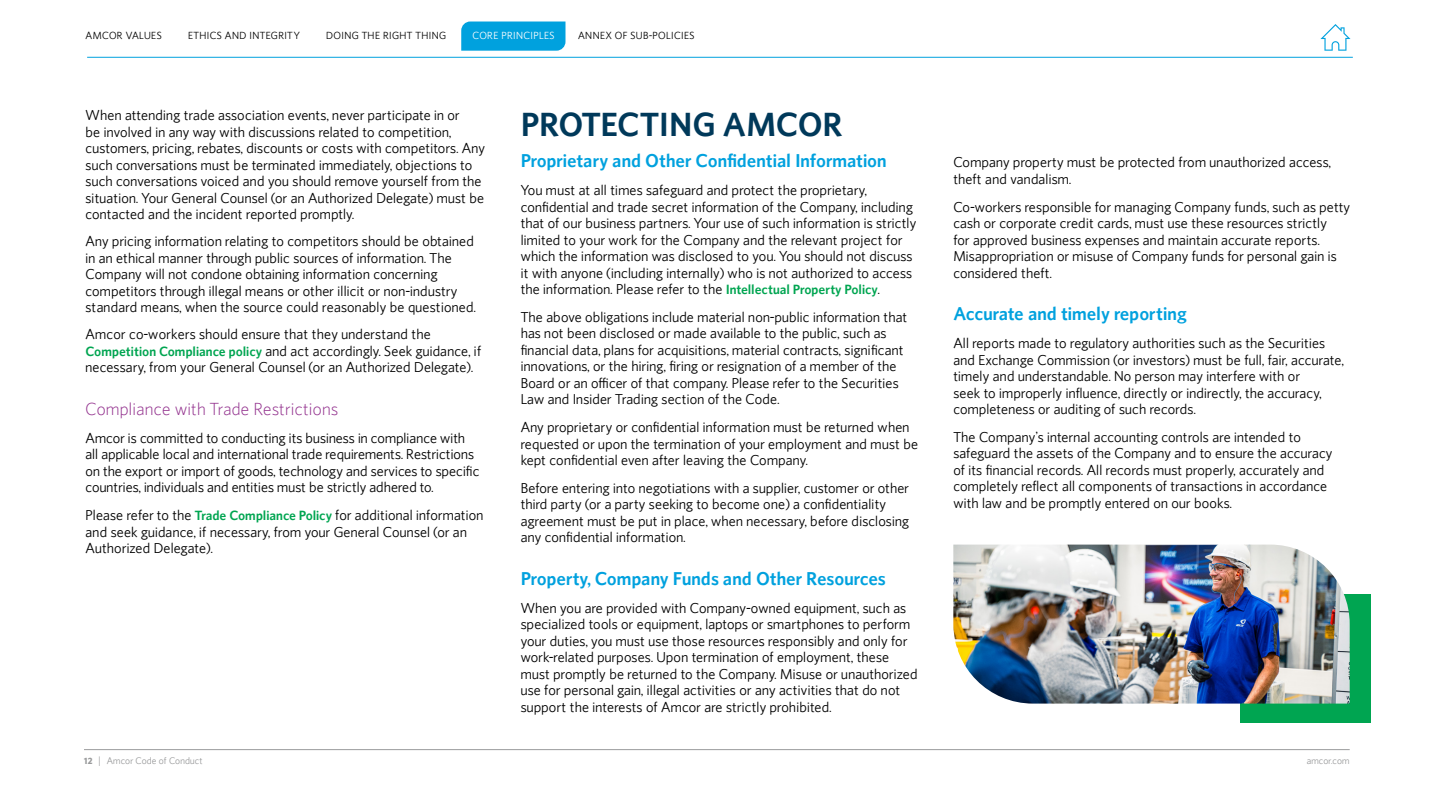
<style>
.page{position:relative;width:1440px;height:810px;background:#fff}
.page>*{position:absolute;margin:0;border:0;box-sizing:border-box;transform-origin:0 0}
.t1{font:600 33.75px "Amcor Pro";letter-spacing:-.01em;color:#00395a}
.t2{font:600 18.75px "Amcor Pro";color:#00a1de}
.t3{font:300 16.5px "Amcor Pro";color:#93328e}
.t4{font:13.5px/16.5px "Amcor Pro";color:#000}
.t5{font:9.75px "Amcor Pro";letter-spacing:.02em;color:#000}
.t6{font:9.75px "Amcor Pro";letter-spacing:.02em;color:#fff}
.t7{font:9px "Amcor Pro";color:#9a9b9c}
.s1{font-weight:600;color:#00a551}
.s2{font-weight:700}
</style>
<div class="page">
<hr style="left:87px;top:57px;width:1266px;height:1px;background:#00a1de">
<hr style="left:84px;top:749px;width:1266px;height:1px;background:#9a9b9c">
<div style="left:461px;top:22px;width:105px;height:29px;background:#00a1de"></div>
<div style="left:1240px;top:594px;width:131px;height:129px;background:#00a551"></div>
<img style="left:953px;top:545px;width:397px;height:159px">
<svg style="left:1320px;top:24px;width:31px;height:27px"></svg>
<p class="t5" style="left:86px;top:29px;width:78px">AMCOR VALUES</p>
<p class="t5" style="left:188px;top:29px;width:113px">ETHICS AND INTEGRITY</p>
<p class="t5" style="left:326px;top:29px;width:122px">DOING THE RIGHT THING</p>
<p class="t6" style="left:472px;top:29px;width:84px">CORE PRINCIPLES</p>
<p class="t5" style="left:578px;top:29px;width:118px">ANNEX OF SUB-POLICIES</p>
<p class="t4" style="left:86px;top:107px;width:401px">When attending trade association events, never participate in or<br>be involved in any way with discussions related to competition, customers, pricing, rebates, discounts or costs with competitors. Any such conversations must be terminated immediately, objections to such conversations voiced and you should remove yourself from the situation. Your General Counsel (or an Authorized Delegate) must be contacted and the incident reported promptly.</p>
<p class="t4" style="left:86px;top:233px;width:392px">Any pricing information relating to competitors should be obtained in an ethical manner through public sources of information. The Company will not condone obtaining information concerning competitors through illegal means or other illicit or non-industry standard means, when the source could reasonably be questioned.</p>
<p class="t4" style="left:86px;top:326px;width:397px">Amcor co-workers should ensure that they understand the<br><span class="s1">Competition Compliance policy</span> and act accordingly. Seek guidance, if necessary, from your General Counsel (or an Authorized Delegate).</p>
<p class="t3" style="left:86px;top:399px;width:255px">Compliance with Trade Restrictions</p>
<p class="t4" style="left:86px;top:429px;width:396px">Amcor is committed to conducting its business in compliance with all applicable local and international trade requirements. Restrictions on the export or import of goods, technology and services to specific countries, individuals and entities must be strictly adhered to.</p>
<p class="t4" style="left:85px;top:507px;width:400px">Please refer to the <span class="s1">Trade Compliance Policy</span> for additional information and seek guidance, if necessary, from your General Counsel (or an<br>Authorized Delegate).</p>
<h1 class="t1" style="left:521px;top:103px;width:324px">PROTECTING AMCOR</h1>
<h2 class="t2" style="left:521px;top:149px;width:368px">Proprietary and Other Confidential Information</h2>
<p class="t4" style="left:521px;top:181px;width:397px">You must at all times safeguard and protect the proprietary, confidential and trade secret information of the Company, including that of our business partners. Your use of such information is strictly limited to your work for the Company and the relevant project for which the information was disclosed to you. You should not discuss it with anyone (including internally) who is not authorized to access the information. Please refer to the <span class="s1">Intellectual Property Policy</span>.</p>
<p class="t4" style="left:521px;top:308px;width:388px">The above obligations include material non-public information that has not been disclosed or made available to the public, such as financial data, plans for acquisitions, material contracts, significant innovations, or the hiring, firing or resignation of a member of the Board or an officer of that company. Please refer to the Securities Law and Insider Trading section of the Code.</p>
<p class="t4" style="left:521px;top:418px;width:399px">Any proprietary or confidential information must be returned when requested or upon the termination of your employment and must be kept confidential even after leaving the Company.</p>
<p class="t4" style="left:521px;top:479px;width:390px">Before entering into negotiations with a supplier, customer or other third party (or a party seeking to become one) a confidentiality agreement must be put in place, when necessary, before disclosing any confidential information.</p>
<h2 class="t2" style="left:521px;top:567px;width:367px">Property, Company Funds and Other Resources</h2>
<p class="t4" style="left:521px;top:599px;width:399px">When you are provided with Company-owned equipment, such as specialized tools or equipment, laptops or smartphones to perform your duties, you must use those resources responsibly and only for work-related purposes. Upon termination of employment, these must promptly be returned to the Company. Misuse or unauthorized use for personal gain, illegal activities or any activities that do not support the interests of Amcor are strictly prohibited.</p>
<p class="t4" style="left:953px;top:154px;width:379px">Company property must be protected from unauthorized access, theft and vandalism.</p>
<p class="t4" style="left:953px;top:198px;width:399px">Co-workers responsible for managing Company funds, such as petty cash or corporate credit cards, must use these resources strictly<br>for approved business expenses and maintain accurate reports.<br>Misappropriation or misuse of Company funds for personal gain is considered theft.</p>
<h2 class="t2" style="left:953px;top:302px;width:235px">Accurate and timely reporting</h2>
<p class="t4" style="left:953px;top:334px;width:392px">All reports made to regulatory authorities such as the Securities and Exchange Commission (or investors) must be full, fair, accurate, timely and understandable. No person may interfere with or<br>seek to improperly influence, directly or indirectly, the accuracy, completeness or auditing of such records.</p>
<p class="t4" style="left:953px;top:428px;width:381px">The Company’s internal accounting controls are intended to safeguard the assets of the Company and to ensure the accuracy of its financial records. All records must properly, accurately and completely reflect all components of transactions in accordance with law and be promptly entered on our books.</p>
<p class="t7" style="left:84px;top:755px;width:120px"><span class="s2">12</span> | Amcor Code of Conduct</p>
<p class="t7" style="left:1307px;top:755px;width:45px">amcor.com</p>
</div>
